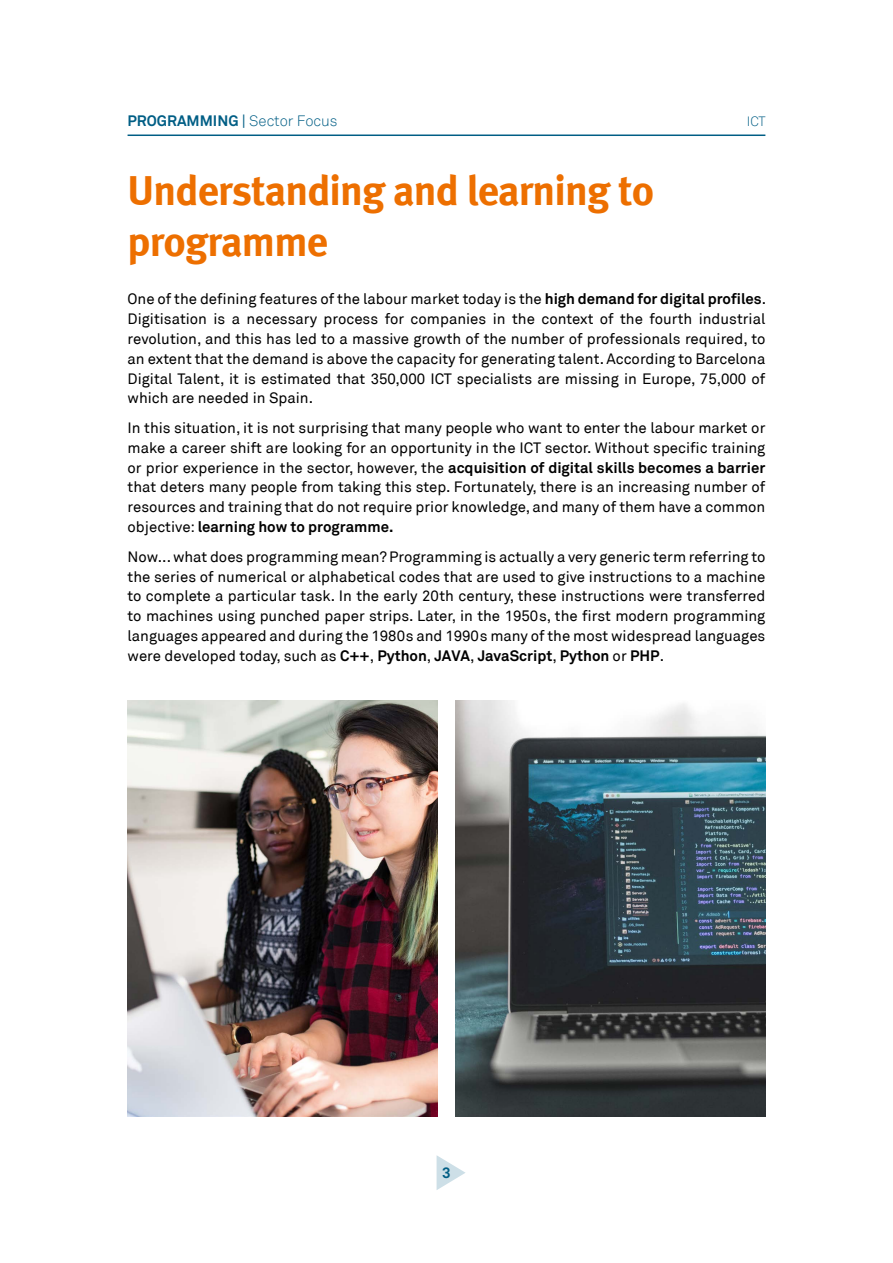
<style>
.page{position:relative;width:893px;height:1263px;background:#fff}
.page>*{position:absolute;margin:0;border:0;box-sizing:border-box;transform-origin:0 0}
.t1{font:700 42px/50.4px "Meta";letter-spacing:-.02em;color:#ed6f00}
.t2{font:15px/19.8px "Akkurat";color:#000;text-align:justify}
.t3{font:700 15px "Akkurat";color:#005e85}
.t4{font:300 13.5px "Akkurat";color:#005e85}
.s1{font-weight:400}
.s2{font-weight:300}
.s3{font-weight:700}
</style>
<div class="page">
<hr style="left:128px;top:134px;width:637px;height:2px;background:#005e85">
<svg style="left:437px;top:1155px;width:29px;height:35px"></svg>
<img style="left:455px;top:700px;width:310px;height:416px">
<img style="left:128px;top:700px;width:309px;height:416px">
<p class="t3" style="left:128px;top:111px;width:212px">PROGRAMMING <span class="s1">|</span> <span class="s2">Sector Focus</span></p>
<p class="t4" style="left:747px;top:113px;width:20px">ICT</p>
<h1 class="t1" style="left:128px;top:165px;width:528px">Understanding and learning to programme</h1>
<p class="t2" style="left:128px;top:289px;width:639px;text-align:left">One of the defining features of the labour market today is the <span class="s3">high demand for digital profiles</span>.<br>Digitisation is a necessary process for companies in the context of the fourth industrial revolution, and this has led to a massive growth of the number of professionals required, to an extent that the demand is above the capacity for generating talent. According to Barcelona Digital Talent, it is estimated that 350,000 ICT specialists are missing in Europe, 75,000 of which are needed in Spain.</p>
<p class="t2" style="left:128px;top:418px;width:639px">In this situation, it is not surprising that many people who want to enter the labour market or make a career shift are looking for an opportunity in the ICT sector. Without specific training or prior experience in the sector, however, the <span class="s3">acquisition of digital skills becomes a barrier </span>that deters many people from taking this step. Fortunately, there is an increasing number of resources and training that do not require prior knowledge, and many of them have a common objective: <span class="s3">learning how to programme.</span></p>
<p class="t2" style="left:128px;top:547px;width:639px">Now... what does programming mean? Programming is actually a very generic term referring to the series of numerical or alphabetical codes that are used to give instructions to a machine to complete a particular task. In the early 20th century, these instructions were transferred to machines using punched paper strips. Later, in the 1950s, the first modern programming languages appeared and during the 1980s and 1990s many of the most widespread languages were developed today, such as <span class="s3">C++</span>, <span class="s3">Python</span>, <span class="s3">JAVA</span>, <span class="s3">JavaScript</span>, <span class="s3">Python</span> or <span class="s3">PHP</span>.</p>
<p class="t3" style="left:442px;top:1163px;width:10px">3</p>
</div>
